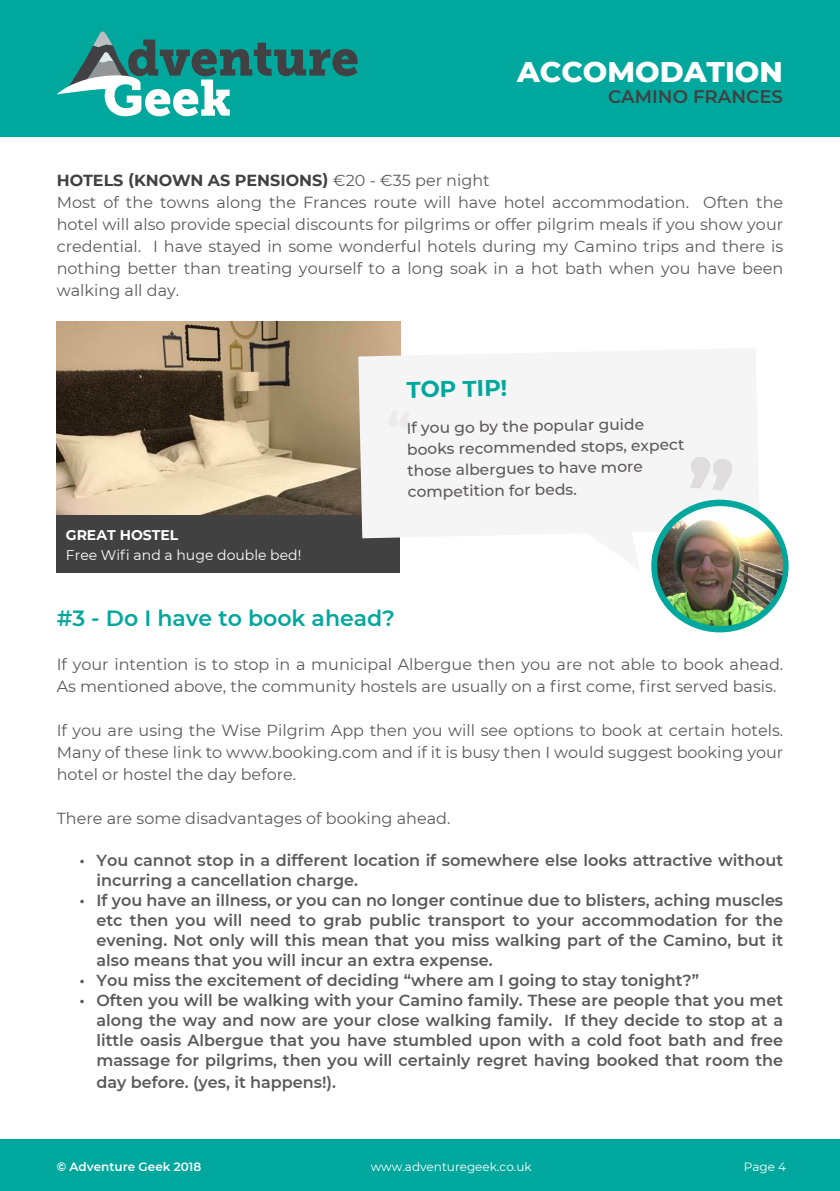
<style>
.page{position:relative;width:840px;height:1191px;background:#fff}
.page>*{position:absolute;margin:0;border:0;box-sizing:border-box;transform-origin:0 0}
.t1{font:800 29px "Montserrat";color:#fff}
.t2{font:700 22.6px "Montserrat";color:#00a79d}
.t3{font:600 22px "Montserrat";color:#00a79d}
.t4{font:600 18.2px "Montserrat";color:#414142}
.t5{font:16px/22px "Montserrat";color:#5c595a}
.t6{font:600 16px/20px "Montserrat";color:#5c595a;text-align:justify}
.t7{font:500 15.4px/21.4px "Montserrat";color:#5c595a}
.t8{font:14px "Montserrat";color:#fff}
.t9{font:700 14px "Montserrat";color:#fff}
.t10{font:12px "Montserrat";color:#fff}
.t11{font:600 12px "Montserrat";color:#fff}
.s1{font-weight:700;color:#414142}
</style>
<div class="page">
<div style="left:0;top:1140px;width:839px;height:51px;background:#00a79d"></div>
<div style="left:0;top:0;width:839px;height:136px;background:#00a79d"></div>
<svg style="left:57px;top:31px;width:300px;height:85px"></svg>
<img style="left:57px;top:321px;width:343px;height:194px">
<div style="left:57px;top:515px;width:343px;height:58px;background:#414142"></div>
<div style="left:358px;top:348px;width:392px;height:190px;background:#f6f5f5"></div>
<div style="left:651px;top:499px;width:137px;height:133px;background:#00a79d;border-radius:50%"></div>
<img style="left:656px;top:506px;width:126px;height:120px">
<div style="left:688px;top:456px;width:44px;height:35px;background:#f6f5f5"></div>
<h1 class="t1" style="left:517px;top:50px;width:267px">ACCOMODATION</h1>
<p class="t4" style="left:607px;top:84px;width:176px">CAMINO FRANCES</p>
<p class="t5" style="left:57px;top:169px;width:727px"><span class="s1">HOTELS (KNOWN AS PENSIONS)</span> €20 - €35 per night<br>Most of the towns along the Frances route will have hotel accommodation. Often the hotel will also provide special discounts for pilgrims or offer pilgrim meals if you show your credential. I have stayed in some wonderful hotels during my Camino trips and there is nothing better than treating yourself to a long soak in a hot bath when you have been walking all day.</p>
<p class="t9" style="left:66px;top:525px;width:114px">GREAT HOSTEL</p>
<p class="t8" style="left:66px;top:545px;width:237px">Free Wifi and a huge double bed!</p>
<h2 class="t2" style="left:406px;top:373px;width:102px;rotate:-1deg">TOP TIP!</h2>
<p class="t7" style="left:406px;top:417px;width:239px;rotate:-1deg">If you go by the popular guide</p>
<p class="t7" style="left:406px;top:438px;width:279px;rotate:-1deg">books recommended stops, expect those albergues to have more competition for beds.</p>
<h3 class="t3" style="left:57px;top:603px;width:339px">#3 - Do I have to book ahead?</h3>
<p class="t5" style="left:57px;top:653px;width:727px">If your intention is to stop in a municipal Albergue then you are not able to book ahead.<br>As mentioned above, the community hostels are usually on a first come, first served basis.</p>
<p class="t5" style="left:57px;top:719px;width:727px;text-align:justify">If you are using the Wise Pilgrim App then you will see options to book at certain hotels.<br>Many of these link to www.booking.com and if it is busy then I would suggest booking your hotel or hostel the day before.</p>
<p class="t5" style="left:57px;top:807px;width:395px">There are some disadvantages of booking ahead.</p>
<p class="t6" style="left:96px;top:850px;width:687px;text-indent:-17px">• You cannot stop in a different location if somewhere else looks attractive without incurring a cancellation charge.</p>
<p class="t6" style="left:96px;top:890px;width:687px;text-indent:-17px">• If you have an illness, or you can no longer continue due to blisters, aching muscles etc then you will need to grab public transport to your accommodation for the evening. Not only will this mean that you miss walking part of the Camino, but it also means that you will incur an extra expense.</p>
<p class="t6" style="left:79px;top:970px;width:621px">• You miss the excitement of deciding “where am I going to stay tonight?”</p>
<p class="t6" style="left:96px;top:990px;width:687px;text-indent:-17px">• Often you will be walking with your Camino family. These are people that you met along the way and now are your close walking family. If they decide to stop at a little oasis Albergue that you have stumbled upon with a cold foot bath and free massage for pilgrims, then you will certainly regret having booked that room the</p>
<p class="t6" style="left:96px;top:1072px;width:241px">day before. (yes, it happens!).</p>
<p class="t11" style="left:57px;top:1158px;width:146px">© Adventure Geek 2018</p>
<p class="t10" style="left:370px;top:1158px;width:162px">www.adventuregeek.co.uk</p>
<p class="t10" style="left:743px;top:1158px;width:44px">Page 4</p>
</div>
